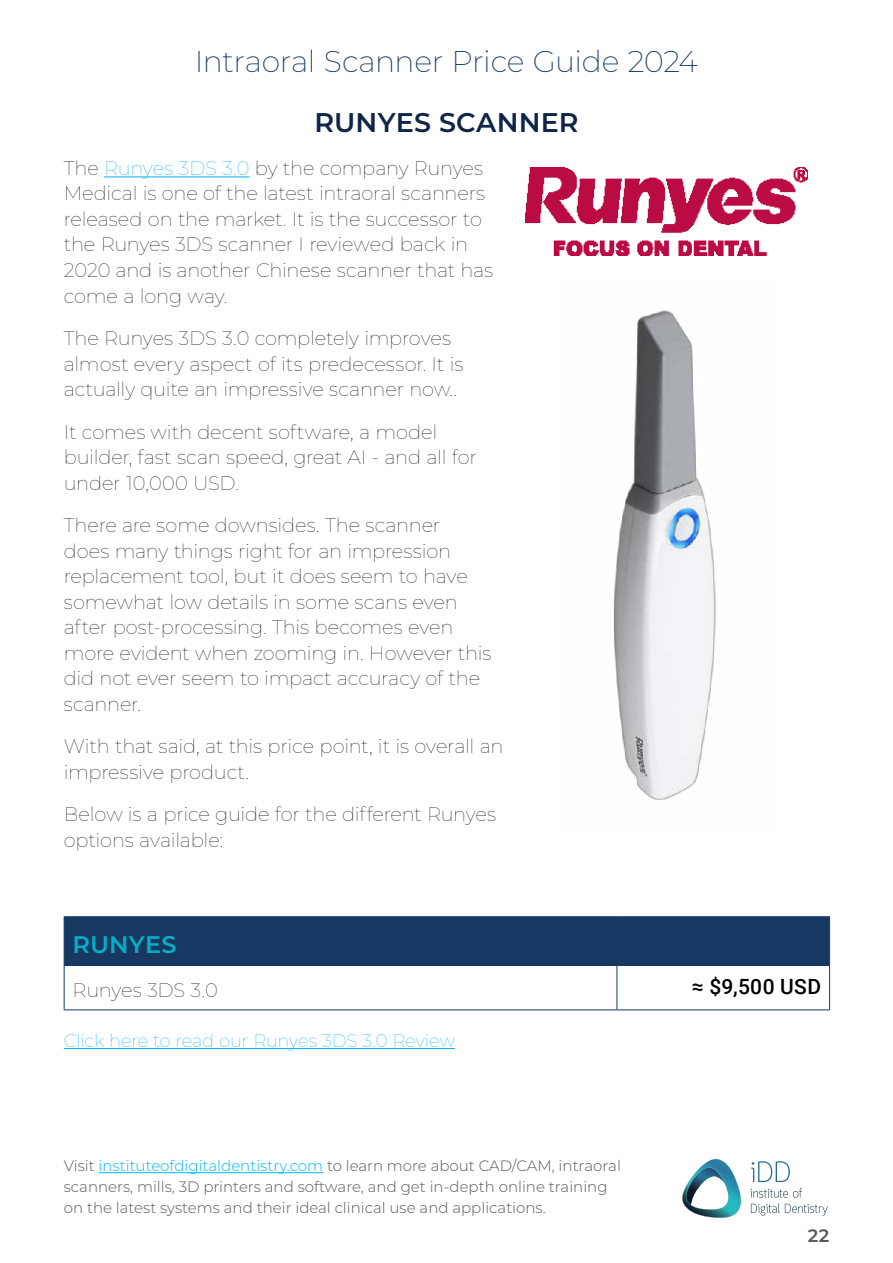
<style>
.page{position:relative;width:893px;height:1263px;background:#fff}
.page>*{position:absolute;margin:0;border:0;box-sizing:border-box;transform-origin:0 0}
.t1{font:200 30px "Montserrat";letter-spacing:-.015em;color:#163861}
.t2{font:600 27px "Montserrat";letter-spacing:.005em;color:#0e2547}
.t3{font:600 24px "Montserrat";letter-spacing:.01em;color:#05aec8}
.t4{font:500 21px "Roboto";letter-spacing:.015em;color:#000}
.t5{font:100 19.5px/25.5px "Montserrat";letter-spacing:-.01em;color:#000}
.t6{font:100 18px "Montserrat";letter-spacing:-.01em;color:#00aeef}
.t7{font:600 18px "Montserrat";color:#58595b}
.t8{font:300 15px/21px "Montserrat";color:#58595b}
.s1{color:#00aeef}
.s2{color:#00b9f1}
</style>
<div class="page">
<hr style="left:99px;top:1172px;width:224px;height:1px;background:#00b9f1">
<svg style="left:751px;top:1161px;width:39px;height:21px"></svg>
<svg style="left:750px;top:1188px;width:78px;height:27px"></svg>
<svg style="left:682px;top:1158px;width:59px;height:60px"></svg>
<hr style="left:104px;top:176px;width:146px;height:1px;background:#00aeef">
<hr style="left:64px;top:1048px;width:391px;height:1px;background:#00aeef">
<svg style="left:65px;top:917px;width:764px;height:92px"></svg>
<hr style="left:64px;top:966px;width:1px;height:43px;background:#163861">
<hr style="left:829px;top:966px;width:1px;height:43px;background:#163861">
<hr style="left:64px;top:1009px;width:553px;height:1px;background:#163861">
<hr style="left:617px;top:1009px;width:213px;height:1px;background:#163861">
<hr style="left:617px;top:917px;width:1px;height:48px;background:#163861">
<hr style="left:617px;top:966px;width:1px;height:43px;background:#163861">
<hr style="left:64px;top:916px;width:553px;height:1px;background:#163861">
<hr style="left:64px;top:917px;width:1px;height:48px;background:#163861">
<hr style="left:617px;top:916px;width:213px;height:1px;background:#163861">
<hr style="left:829px;top:917px;width:1px;height:48px;background:#163861">
<hr style="left:64px;top:965px;width:553px;height:1px;background:#163861">
<hr style="left:617px;top:965px;width:213px;height:1px;background:#163861">
<img style="left:613px;top:310px;width:103px;height:490px">
<img style="left:525px;top:167px;width:283px;height:89px">
<h1 class="t1" style="left:195px;top:41px;width:505px">Intraoral Scanner Price Guide 2024</h1>
<h2 class="t2" style="left:314px;top:104px;width:266px">RUNYES SCANNER</h2>
<p class="t5" style="left:64px;top:155px;width:431px">The <span class="s1">Runyes 3DS 3.0</span> by the company Runyes Medical is one of the latest intraoral scanners released on the market. It is the successor to the Runyes 3DS scanner I reviewed back in 2020 and is another Chinese scanner that has come a long way.</p>
<p class="t5" style="left:64px;top:325px;width:401px">The Runyes 3DS 3.0 completely improves almost every aspect of its predecessor. It is actually quite an impressive scanner now..</p>
<p class="t5" style="left:64px;top:418px;width:415px">It comes with decent software, a model builder, fast scan speed, great AI - and all for under 10,000 USD.</p>
<p class="t5" style="left:64px;top:512px;width:429px">There are some downsides. The scanner<br>does many things right for an impression replacement tool, but it does seem to have somewhat low details in some scans even after post-processing. This becomes even more evident when zooming in. However this did not ever seem to impact accuracy of the scanner.</p>
<p class="t5" style="left:64px;top:733px;width:441px">With that said, at this price point, it is overall an impressive product.</p>
<p class="t5" style="left:64px;top:801px;width:434px">Below is a price guide for the different Runyes options available:</p>
<p class="t3" style="left:73px;top:927px;width:105px">RUNYES</p>
<p class="t5" style="left:73px;top:977px;width:147px">Runyes 3DS 3.0</p>
<p class="t4" style="left:692px;top:972px;width:131px">≈ $9,500 USD</p>
<p class="t6" style="left:64px;top:1028px;width:393px">Click here to read our Runyes 3DS 3.0 Review</p>
<p class="t8" style="left:64px;top:1155px;width:559px">Visit <span class="s2">instituteofdigitaldentistry.com</span> to learn more about CAD/CAM, intraoral scanners, mills, 3D printers and software, and get in-depth online training on the latest systems and their ideal clinical use and applications.</p>
<p class="t7" style="left:808px;top:1223px;width:23px">22</p>
</div>
